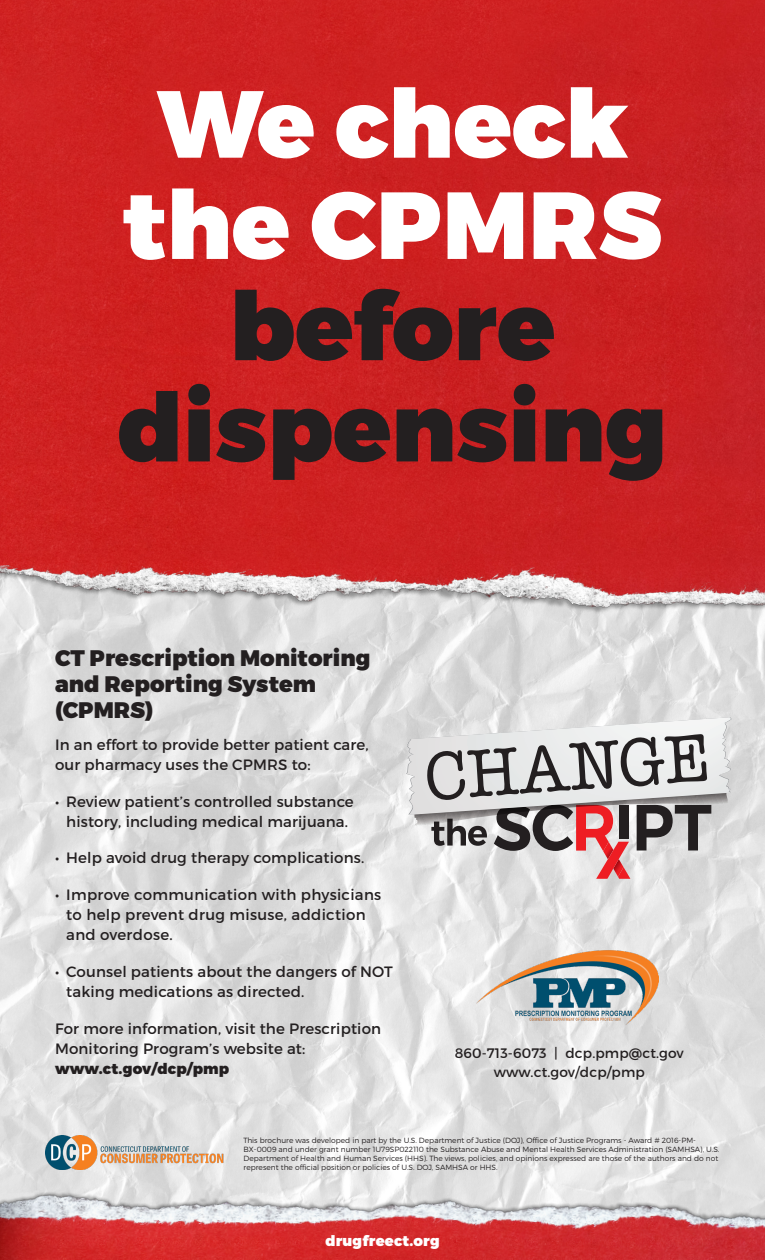
<style>
.page{position:relative;width:765px;height:1260px;background:#fff}
.page>*{position:absolute;margin:0;border:0;box-sizing:border-box;transform-origin:0 0}
.t1{font:900 95px/101.2px "Montserrat";color:#231f20;text-align:center}
.t2{font:900 95px "Montserrat";color:#fff}
.t3{font:900 22.5px/26.2px "Montserrat";color:#231f20}
.t4{font:15px/20px "Montserrat";letter-spacing:.01em;color:#231f20}
.t5{font:900 14.75px "Montserrat";letter-spacing:.01em;color:#fff}
.t6{font:13.75px/18.8px "Montserrat";letter-spacing:.01em;color:#231f20;text-align:center}
.t7{font:300 7.5px/9px "Montserrat";color:#231f20}
.s1{color:#fff}
.s2{font-weight:900}
</style>
<div class="page">
<img style="left:0;top:625px;width:765px;height:565px">
<img style="left:0;top:0;width:765px;height:625px">
<img style="left:476px;top:949px;width:183px;height:76px">
<svg style="left:406px;top:717px;width:326px;height:162px;background:#c0b8b9"></svg>
<img style="left:0;top:1190px;width:765px;height:70px">
<img style="left:45px;top:1135px;width:178px;height:35px">
<p class="t2" style="left:157px;top:65px;width:473px">We check</p>
<p class="t1" style="left:118px;top:178px;width:551px"><span class="s1">the CPMRS </span>before dispensing</p>
<p class="t3" style="left:55px;top:646px;width:317px">CT Prescription Monitoring and Reporting System (CPMRS)</p>
<p class="t4" style="left:55px;top:734px;width:315px">In an effort to provide better patient care, our pharmacy uses the CPMRS to:</p>
<p class="t4" style="left:55px;top:791px;width:300px;text-align:center">• Review patient’s controlled substance history, including medical marijuana.</p>
<p class="t4" style="left:55px;top:848px;width:311px">• Help avoid drug therapy complications.</p>
<p class="t4" style="left:66px;top:885px;width:317px;text-indent:-11px">• Improve communication with physicians to help prevent drug misuse, addiction and overdose.</p>
<p class="t4" style="left:66px;top:962px;width:328px;text-indent:-11px">• Counsel patients about the dangers of NOT taking medications as directed.</p>
<p class="t4" style="left:55px;top:1019px;width:328px">For more information, visit the Prescription<br>Monitoring Program’s website at: <span class="s2">www.ct.gov/dcp/pmp</span></p>
<p class="t6" style="left:455px;top:1043px;width:231px">860-713-6073 | dcp.pmp@ct.gov www.ct.gov/dcp/pmp</p>
<p class="t7" style="left:244px;top:1135px;width:477px">This brochure was developed in part by the U.S. Department of Justice (DOJ), Office of Justice Programs - Award # 2016-PM-BX-0009 and under grant number 1U79SP022110 the Substance Abuse and Mental Health Services Administration (SAMHSA), U.S.<br>Department of Health and Human Services (HHS). The views, policies, and opinions expressed are those of the authors and do not represent the official position or policies of U.S. DOJ, SAMHSA or HHS.</p>
<p class="t5" style="left:325px;top:1231px;width:116px">drugfreect.org</p>
</div>
